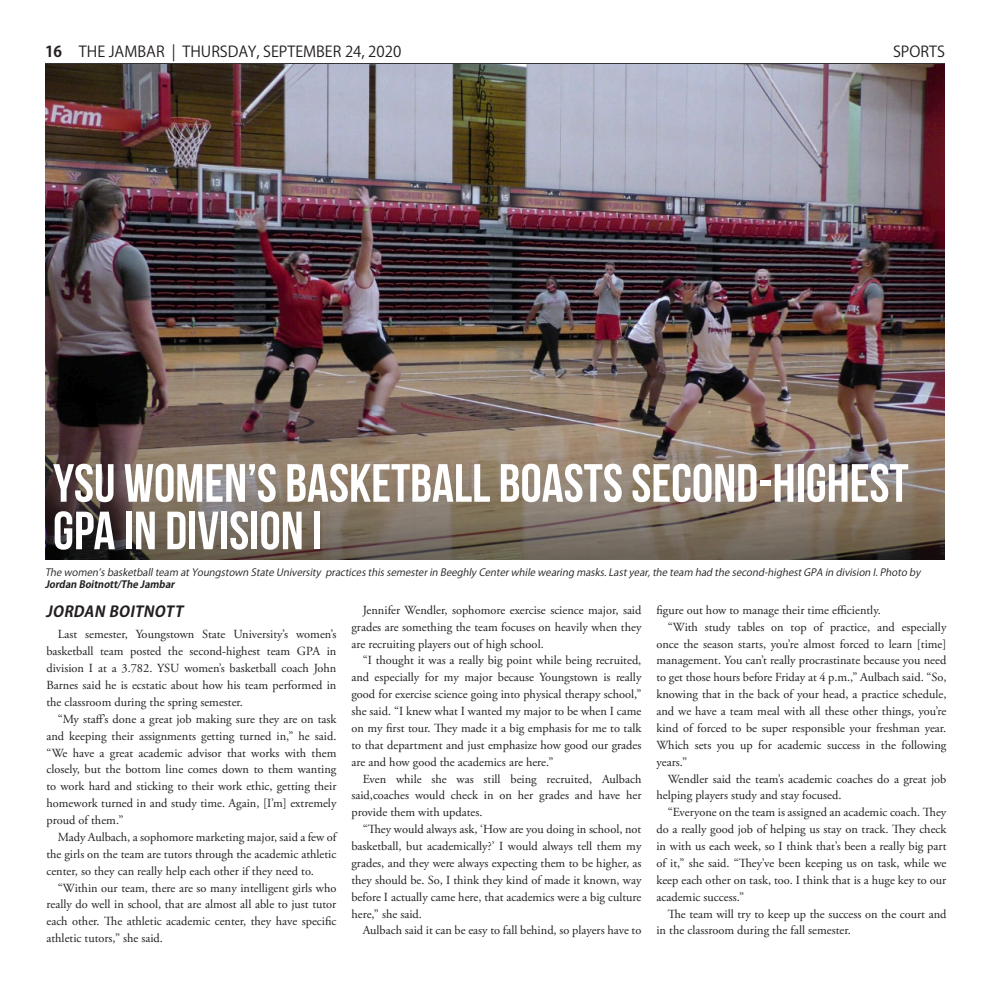
<style>
.page{position:relative;width:990px;height:990px;background:#fff}
.page>*{position:absolute;margin:0;border:0;box-sizing:border-box;transform-origin:0 0}
.t1{font:53.75px/47.5px "Bebas Neue";color:#fff}
.t2{font:15px "Koz Go Pr 6 N";color:#231f20}
.t3{font:italic 700 15px "Koz Go Pr 6 N";color:#231f20}
.t4{font:700 15px "Koz Go Pr 6 N";color:#231f20}
.t5{font:12.38px/16.9px "Adobe Garamond Pro";color:#231f20;text-align:justify}
.t6{font:italic 10px/12px "Koz Go Pr 6 N";color:#231f20}
.s1{font-weight:700}
</style>
<div class="page">
<hr style="left:45px;top:63px;width:900px;height:2px;background:#231f20">
<img style="left:45px;top:65px;width:900px;height:347px">
<svg style="left:45px;top:412px;width:900px;height:148px;background:#7a6b5e"></svg>
<p class="t4" style="left:45px;top:43px;width:19px">16</p>
<p class="t2" style="left:79px;top:43px;width:324px">THE JAMBAR | THURSDAY, SEPTEMBER 24, 2020</p>
<p class="t2" style="left:893px;top:43px;width:53px">SPORTS</p>
<p class="t1" style="left:53px;top:459px;width:857px">YSU WOMEN’S BASKETBALL bOaSTS SECOND-HIGHEST<br>GPA IN DIVISION I</p>
<p class="t6" style="left:45px;top:567px;width:880px">Thewomen’sbasketballteam atYoungstown StateUniversity practicesthissemesterin BeeghlyCenterwhilewearing masks.Lastyear,theteam had thesecond-highestGPA in division I.Photo by<br><span class="s1">Jordan Boitnott/TheJambar</span></p>
<p class="t3" style="left:46px;top:603px;width:143px">JORDAN BOITNOTT</p>
<p class="t5" style="left:46px;top:626px;width:292px;text-indent:11px">Last semester, Youngstown State University’s women’s basketball team posted the second-highest team GPA in division I at a 3.782. YSU women’s basketball coach John Barnes said he is ecstatic about how his team performed in the classroom during the spring semester.</p>
<p class="t5" style="left:46px;top:711px;width:292px;text-indent:11px">“My staff’s done a great job making sure they are on task and keeping their assignments getting turned in,” he said. “We have a great academic advisor that works with them closely, but the bottom line comes down to them wanting to work hard and sticking to their work ethic, getting their homework turned in and study time. Again, [I’m] extremely proud of them.”</p>
<p class="t5" style="left:46px;top:829px;width:292px;text-indent:11px">Mady Aulbach, a sophomore marketing major, said a few of the girls on the team are tutors through the academic athletic center, so they can really help each other if they need to.</p>
<p class="t5" style="left:46px;top:880px;width:292px;text-indent:11px">“Within our team, there are so many intelligent girls who really do well in school, that are almost all able to just tutor each other. The athletic academic center, they have specific athletic tutors,” she said.</p>
<p class="t5" style="left:351px;top:602px;width:292px;text-indent:11px">Jennifer Wendler, sophomore exercise science major, said grades are something the team focuses on heavily when they are recruiting players out of high school.</p>
<p class="t5" style="left:351px;top:652px;width:292px;text-indent:11px">“I thought it was a really big point while being recruited, and especially for my major because Youngstown is really good for exercise science going into physical therapy school,” she said. “I knew what I wanted my major to be when I came on my first tour. They made it a big emphasis for me to talk to that department and just emphasize how good our grades are and how good the academics are here.”</p>
<p class="t5" style="left:351px;top:771px;width:292px;text-indent:11px">Even while she was still being recruited, Aulbach said,coaches would check in on her grades and have her provide them with updates.</p>
<p class="t5" style="left:351px;top:821px;width:292px;text-indent:11px">“They would always ask, ‘How are you doing in school, not basketball, but academically?’ I would always tell them my grades, and they were always expecting them to be higher, as they should be. So, I think they kind of made it known, way before I actually came here, that academics were a big culture here,” she said.</p>
<p class="t5" style="left:363px;top:922px;width:280px">Aulbach said it can be easy to fall behind, so players have to</p>
<p class="t5" style="left:656px;top:602px;width:226px">figure out how to manage their time efficiently.</p>
<p class="t5" style="left:656px;top:619px;width:292px;text-indent:11px">“With study tables on top of practice, and especially once the season starts, you’re almost forced to learn [time] management. You can’t really procrastinate because you need to get those hours before Friday at 4 p.m.,” Aulbach said. “So, knowing that in the back of your head, a practice schedule, and we have a team meal with all these other things, you’re kind of forced to be super responsible your freshman year.<br>Which sets you up for academic success in the following years.”</p>
<p class="t5" style="left:656px;top:771px;width:291px;text-indent:11px">Wendler said the team’s academic coaches do a great job helping players study and stay focused.</p>
<p class="t5" style="left:656px;top:804px;width:292px;text-indent:11px">“Everyone on the team is assigned an academic coach. They do a really good job of helping us stay on track. They check in with us each week, so I think that’s been a really big part of it,” she said. “They’ve been keeping us on task, while we keep each other on task, too. I think that is a huge key to our academic success.”</p>
<p class="t5" style="left:656px;top:906px;width:292px;text-indent:11px">The team will try to keep up the success on the court and in the classroom during the fall semester.</p>
</div>
